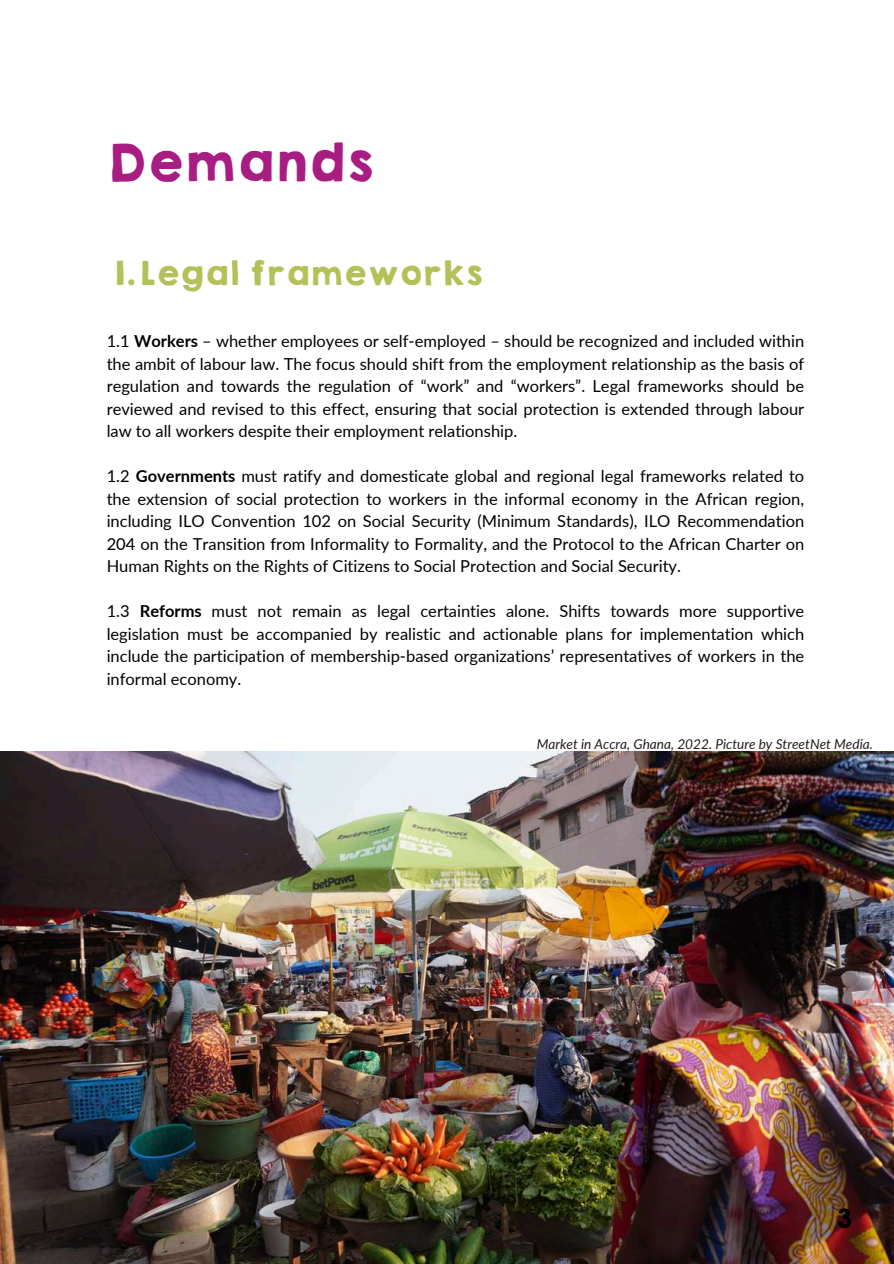
<style>
.page{position:relative;width:894px;height:1264px;background:#fff}
.page>*{position:absolute;margin:0;border:0;box-sizing:border-box;transform-origin:0 0}
.t1{font:47.25px "KGHAPPY Solid";color:#a81d81}
.t2{font:30px "KGHAPPY Solid";color:#b4c158}
.t3{font:23.7px "KGHAPPY Solid";color:#000}
.t4{font:16.5px/22.5px "Lato";color:#000;text-align:justify}
.t5{font:italic 13.65px "Lato";color:#241c1e}
.s1{font-weight:700}
</style>
<div class="page">
<img style="left:0;top:751px;width:893px;height:512px">
<h1 class="t1" style="left:107px;top:126px;width:268px">Demands</h1>
<h2 class="t2" style="left:113px;top:250px;width:371px">1.Legal frameworks</h2>
<p class="t4" style="left:107px;top:329px;width:699px">1.1 <span class="s1">Workers</span> – whether employees or self-employed – should be recognized and included within the ambit of labour law. The focus should shift from the employment relationship as the basis of regulation and towards the regulation of “work” and “workers”. Legal frameworks should be reviewed and revised to this effect, ensuring that social protection is extended through labour law to all workers despite their employment relationship.</p>
<p class="t4" style="left:107px;top:464px;width:699px">1.2 <span class="s1">Governments</span> must ratify and domesticate global and regional legal frameworks related to the extension of social protection to workers in the informal economy in the African region, including ILO Convention 102 on Social Security (Minimum Standards), ILO Recommendation 204 on the Transition from Informality to Formality, and the Protocol to the African Charter on Human Rights on the Rights of Citizens to Social Protection and Social Security.</p>
<p class="t4" style="left:107px;top:599px;width:699px">1.3 <span class="s1">Reforms</span> must not remain as legal certainties alone. Shifts towards more supportive legislation must be accompanied by realistic and actionable plans for implementation which include the participation of membership-based organizations’ representatives of workers in the informal economy.</p>
<p class="t5" style="left:536px;top:735px;width:338px">Market in Accra, Ghana, 2022. Picture by StreetNet Media.</p>
<h3 class="t3" style="left:835px;top:1200px;width:18px">3</h3>
</div>
